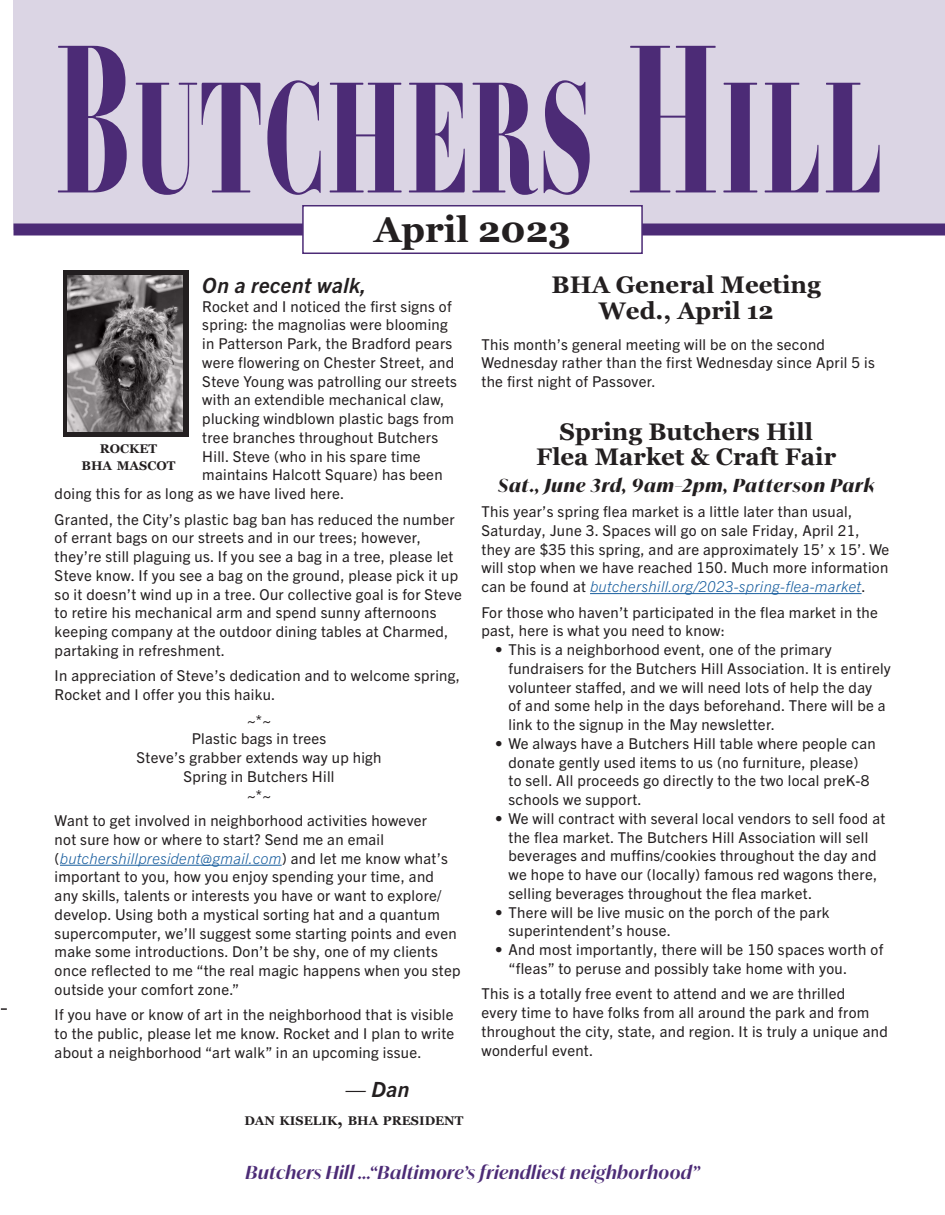
<style>
.page{position:relative;width:945px;height:1215px;background:#fff}
.page>*{position:absolute;margin:0;border:0;box-sizing:border-box;transform-origin:0 0}
.t1{font:700 199.5px "Essonnes Headline";color:#4c2b76;scale:.57 1}
.H1_MainTitles{font:700 36px "Georgia";color:#231f20}
.H2_ArticleTitles{font:700 24px/25.5px "Georgia";color:#231f20;text-align:center}
.Body1_MainText{font:italic 700 21px "Trade Gothic Next LT Pro";letter-spacing:.02em;color:#231f20}
.t2{font:italic 600 18px "Ivy Mode";letter-spacing:.025em;color:#4c2b76}
.H4_Event_Details{font:italic 700 18px "Ivy Mode";letter-spacing:.05em;color:#231f20}
.Body1_MainText-2{font:15px/18.8px "Trade Gothic Next LT Pro";letter-spacing:.02em;color:#231f20}
.H3_Captions{font:700 12.6px "Georgia";color:#231f20}
.s1{font-weight:300;font-style:italic;color:#175d9e}
.s2{font-size:18px}
</style>
<div class="page">
<div style="left:14px;top:0;width:931px;height:230px;background:#dbd5e4"></div>
<div style="left:14px;top:224px;width:931px;height:12px;background:#4c2b76"></div>
<div style="left:302px;top:205px;width:341px;height:49px;background:#fff;border:2px solid #4c2b76"></div>
<svg style="left:1px;top:1008px;width:6px;height:2px"></svg>
<hr style="left:60px;top:865px;width:222px;height:1px;background:#175d9e">
<svg style="left:63px;top:270px;width:125px;height:167px;background:#6a6667"></svg>
<hr style="left:590px;top:593px;width:272px;height:1px;background:#175d9e">
<p class="t1" style="left:54px;top:-22px;width:1456px">Butchers Hill</p>
<p class="H1_MainTitles" style="left:374px;top:203px;width:198px">April 2023</p>
<p class="Body1_MainText" style="left:202px;top:271px;width:165px">On a recent walk,</p>
<p class="Body1_MainText-2" style="left:202px;top:296px;width:251px">Rocket and I noticed the first signs of</p>
<p class="Body1_MainText-2" style="left:202px;top:315px;width:247px">spring: the magnolias were blooming</p>
<p class="Body1_MainText-2" style="left:202px;top:333px;width:251px">in Patterson Park, the Bradford pears</p>
<p class="Body1_MainText-2" style="left:202px;top:352px;width:253px">were flowering on Chester Street, and</p>
<p class="Body1_MainText-2" style="left:202px;top:371px;width:256px">Steve Young was patrolling our streets</p>
<p class="Body1_MainText-2" style="left:202px;top:390px;width:244px">with an extendible mechanical claw,</p>
<p class="Body1_MainText-2" style="left:202px;top:408px;width:253px">plucking windblown plastic bags from</p>
<p class="Body1_MainText-2" style="left:202px;top:427px;width:237px">tree branches throughout Butchers</p>
<p class="Body1_MainText-2" style="left:202px;top:446px;width:220px">Hill. Steve (who in his spare time</p>
<p class="Body1_MainText-2" style="left:202px;top:465px;width:242px">maintains Halcott Square) has been</p>
<p class="Body1_MainText-2" style="left:55px;top:483px;width:291px">doing this for as long as we have lived here.</p>
<p class="Body1_MainText-2" style="left:55px;top:509px;width:409px">Granted, the City’s plastic bag ban has reduced the number of errant bags on our streets and in our trees; however, they’re still plaguing us. If you see a bag in a tree, please let Steve know. If you see a bag on the ground, please pick it up so it doesn’t wind up in a tree. Our collective goal is for Steve to retire his mechanical arm and spend sunny afternoons keeping company at the outdoor dining tables at Charmed, partaking in refreshment.</p>
<p class="Body1_MainText-2" style="left:55px;top:666px;width:407px">In appreciation of Steve’s dedication and to welcome spring,<br>Rocket and I offer you this haiku.</p>
<p class="Body1_MainText-2" style="left:137px;top:710px;width:247px;text-align:center">~*~<br>Plastic bags in trees<br>Steve’s grabber extends way up high<br>Spring in Butchers Hill<br>~*~</p>
<p class="Body1_MainText-2" style="left:55px;top:810px;width:407px">Want to get involved in neighborhood activities however<br>not sure how or where to start? Send me an email (<span class="s1">butchershillpresident@gmail.com</span>) and let me know what’s important to you, how you enjoy spending your time, and any skills, talents or interests you have or want to explore/ develop. Using both a mystical sorting hat and a quantum supercomputer, we’ll suggest some starting points and even make some introductions. Don’t be shy, one of my clients once reflected to me “the real magic happens when you step outside your comfort zone.”</p>
<p class="Body1_MainText-2" style="left:55px;top:1005px;width:401px;text-align:justify">If you have or know of art in the neighborhood that is visible to the public, please let me know. Rocket and I plan to write about a neighborhood “art walk” in an upcoming issue.</p>
<p class="Body1_MainText" style="left:345px;top:1075px;width:66px">— Dan</p>
<p class="H3_Captions" style="left:244px;top:1112px;width:221px">DAN KISELIK<span class="s2">,</span> BHA PRESIDENT</p>
<p class="H3_Captions" style="left:100px;top:440px;width:59px">ROCKET</p>
<p class="H3_Captions" style="left:82px;top:456px;width:95px">BHA MASCOT</p>
<p class="H2_ArticleTitles" style="left:552px;top:271px;width:271px">BHA General Meeting<br>Wed., April 12</p>
<p class="Body1_MainText-2" style="left:482px;top:334px;width:395px">This month’s general meeting will be on the second<br>Wednesday rather than the first Wednesday since April 5 is the first night of Passover.</p>
<p class="H2_ArticleTitles" style="left:536px;top:417px;width:301px">Spring Butchers Hill<br>Flea Market &amp; Craft Fair</p>
<p class="H4_Event_Details" style="left:498px;top:473px;width:377px">Sat., June 3rd, 9am–2pm, Patterson Park</p>
<p class="Body1_MainText-2" style="left:482px;top:501px;width:409px">This year’s spring flea market is a little later than usual, Saturday, June 3. Spaces will go on sale Friday, April 21, they are $35 this spring, and are approximately 15’ x 15’. We will stop when we have reached 150. Much more information can be found at <span class="s1">butchershill.org/2023-spring-flea-market</span>.</p>
<p class="Body1_MainText-2" style="left:482px;top:602px;width:398px">For those who haven’t participated in the flea market in the past, here is what you need to know:</p>
<p class="Body1_MainText-2" style="left:508px;top:639px;width:384px;text-indent:-14px">• This is a neighborhood event, one of the primary fundraisers for the Butchers Hill Association. It is entirely volunteer staffed, and we will need lots of help the day<br>of and some help in the days beforehand. There will be a link to the signup in the May newsletter.</p>
<p class="Body1_MainText-2" style="left:508px;top:733px;width:369px;text-indent:-14px">• We always have a Butchers Hill table where people can donate gently used items to us (no furniture, please)<br>to sell. All proceeds go directly to the two local preK-8 schools we support.</p>
<p class="Body1_MainText-2" style="left:508px;top:808px;width:378px;text-indent:-14px">• We will contract with several local vendors to sell food at the flea market. The Butchers Hill Association will sell beverages and muffins/cookies throughout the day and we hope to have our (locally) famous red wagons there, selling beverages throughout the flea market.</p>
<p class="Body1_MainText-2" style="left:508px;top:902px;width:323px;text-indent:-14px">• There will be live music on the porch of the park superintendent’s house.</p>
<p class="Body1_MainText-2" style="left:508px;top:939px;width:376px;text-indent:-14px">• And most importantly, there will be 150 spaces worth of “fleas” to peruse and possibly take home with you.</p>
<p class="Body1_MainText-2" style="left:482px;top:984px;width:408px">This is a totally free event to attend and we are thrilled<br>every time to have folks from all around the park and from throughout the city, state, and region. It is truly a unique and wonderful event.</p>
<p class="t2" style="left:246px;top:1160px;width:456px">Butchers Hill ...“Baltimore’s friendliest neighborhood”</p>
</div>
